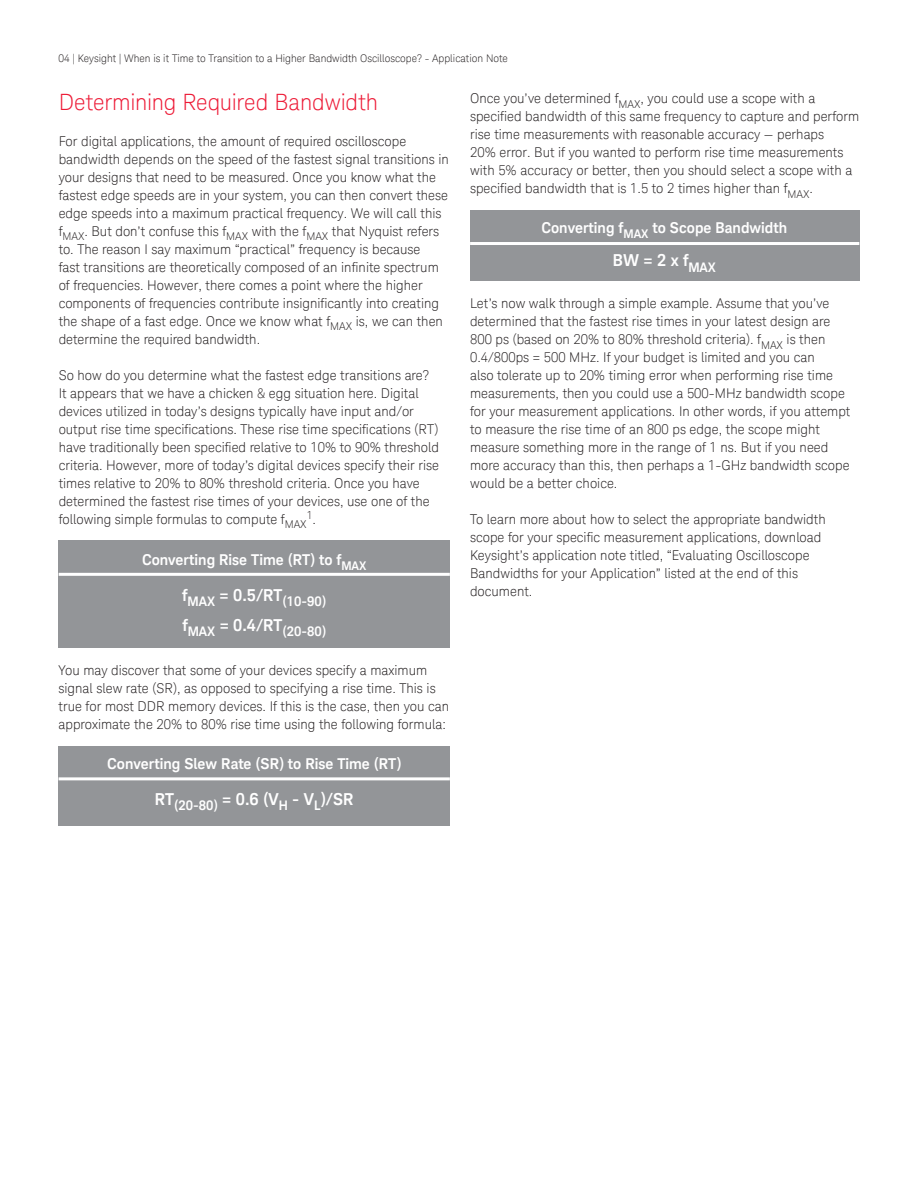
<style>
.page{position:relative;width:918px;height:1188px;background:#fff}
.page>*{position:absolute;margin:0;border:0;box-sizing:border-box;transform-origin:0 0}
.t1{font:300 22.5px "Keysight Sans";letter-spacing:-.005em;color:#ed1a36}
.t2{font:700 16.5px "Keysight Sans";color:#fff}
.t3{font:700 15px "Keysight Sans";color:#fff}
.t4{font:300 13.5px/18px "Keysight Sans";color:#231f20}
.t5{font:700 13.2px "Keysight Sans";color:#fff}
.t6{font:300 10.8px "Keysight Sans";color:#231f20}
.t7{font:300 10.5px "Keysight Sans";color:#231f20}
.s1{font-size:13.5px}
</style>
<div class="page">
<div style="left:59px;top:541px;width:391px;height:107px;background:#939598"></div>
<hr style="left:59px;top:573px;width:391px;height:3px;background:#fff">
<div style="left:59px;top:746px;width:391px;height:80px;background:#939598"></div>
<hr style="left:59px;top:777px;width:391px;height:3px;background:#fff">
<div style="left:470px;top:210px;width:389px;height:71px;background:#939598"></div>
<hr style="left:470px;top:242px;width:389px;height:3px;background:#fff">
<p class="t7" style="left:59px;top:52px;width:451px">04 | Keysight | When is it Time to Transition to a Higher Bandwidth Oscilloscope? - Application Note</p>
<p class="t1" style="left:59px;top:89px;width:321px">Determining Required Bandwidth</p>
<p class="t4" style="left:59px;top:132px;width:392px">For digital applications, the amount of required oscilloscope bandwidth depends on the speed of the fastest signal transitions in your designs that need to be measured. Once you know what the fastest edge speeds are in your system, you can then convert these edge speeds into a maximum practical frequency. We will call this f<sub>MAX</sub>. But don’t confuse this f<sub>MAX</sub> with the f<sub>MAX</sub> that Nyquist refers to. The reason I say maximum “practical” frequency is because<br>fast transitions are theoretically composed of an infinite spectrum of frequencies. However, there comes a point where the higher components of frequencies contribute insignificantly into creating the shape of a fast edge. Once we know what f<sub>MAX</sub> is, we can then determine the required bandwidth.</p>
<p class="t4" style="left:59px;top:366px;width:382px">So how do you determine what the fastest edge transitions are?<br>It appears that we have a chicken &amp; egg situation here. Digital devices utilized in today’s designs typically have input and/or output rise time specifications. These rise time specifications (RT) have traditionally been specified relative to 10% to 90% threshold criteria. However, more of today’s digital devices specify their rise times relative to 20% to 80% threshold criteria. Once you have determined the fastest rise times of your devices, use one of the following simple formulas to compute f<sub>MAX</sub></p>
<p class="t6" style="left:307px;top:509px;width:11px">1<span class="s1">.</span></p>
<p class="t3" style="left:142px;top:550px;width:226px">Converting Rise Time (RT) to f<sub>MAX</sub></p>
<p class="t5" style="left:182px;top:593px;width:145px"><sup>f</sup>MAX <sup>=</sup> <sup>0.5/RT</sup>(10-90)</p>
<p class="t5" style="left:182px;top:623px;width:145px"><sup>f</sup>MAX <sup>=</sup> <sup>0.4/RT</sup>(20-80)</p>
<p class="t4" style="left:59px;top:661px;width:392px">You may discover that some of your devices specify a maximum signal slew rate (SR), as opposed to specifying a rise time. This is true for most DDR memory devices. If this is the case, then you can approximate the 20% to 80% rise time using the following formula:</p>
<p class="t3" style="left:107px;top:754px;width:295px">Converting Slew Rate (SR) to Rise Time (RT)</p>
<p class="t2" style="left:155px;top:789px;width:200px">RT<sub>(20-80)</sub> = 0.6 (V<sub>H</sub> - V<sub>L</sub>)/SR</p>
<p class="t4" style="left:470px;top:90px;width:391px">Once you’ve determined f<sub>MAX</sub>, you could use a scope with a specified bandwidth of this same frequency to capture and perform rise time measurements with reasonable accuracy — perhaps<br>20% error. But if you wanted to perform rise time measurements with 5% accuracy or better, then you should select a scope with a specified bandwidth that is 1.5 to 2 times higher than f<sub>MAX</sub>.</p>
<p class="t3" style="left:542px;top:218px;width:247px">Converting f<sub>MAX</sub> to Scope Bandwidth</p>
<p class="t2" style="left:613px;top:250px;width:105px">BW = 2 x f<sub>MAX</sub></p>
<p class="t4" style="left:470px;top:295px;width:382px">Let’s now walk through a simple example. Assume that you’ve determined that the fastest rise times in your latest design are 800 ps (based on 20% to 80% threshold criteria). f<sub>MAX</sub> is then 0.4/800ps = 500 MHz. If your budget is limited and you can<br>also tolerate up to 20% timing error when performing rise time measurements, then you could use a 500-MHz bandwidth scope for your measurement applications. In other words, if you attempt to measure the rise time of an 800 ps edge, the scope might measure something more in the range of 1 ns. But if you need more accuracy than this, then perhaps a 1-GHz bandwidth scope would be a better choice.</p>
<p class="t4" style="left:470px;top:511px;width:357px">To learn more about how to select the appropriate bandwidth scope for your specific measurement applications, download Keysight’s application note titled, “Evaluating Oscilloscope Bandwidths for your Application” listed at the end of this document.</p>
</div>
